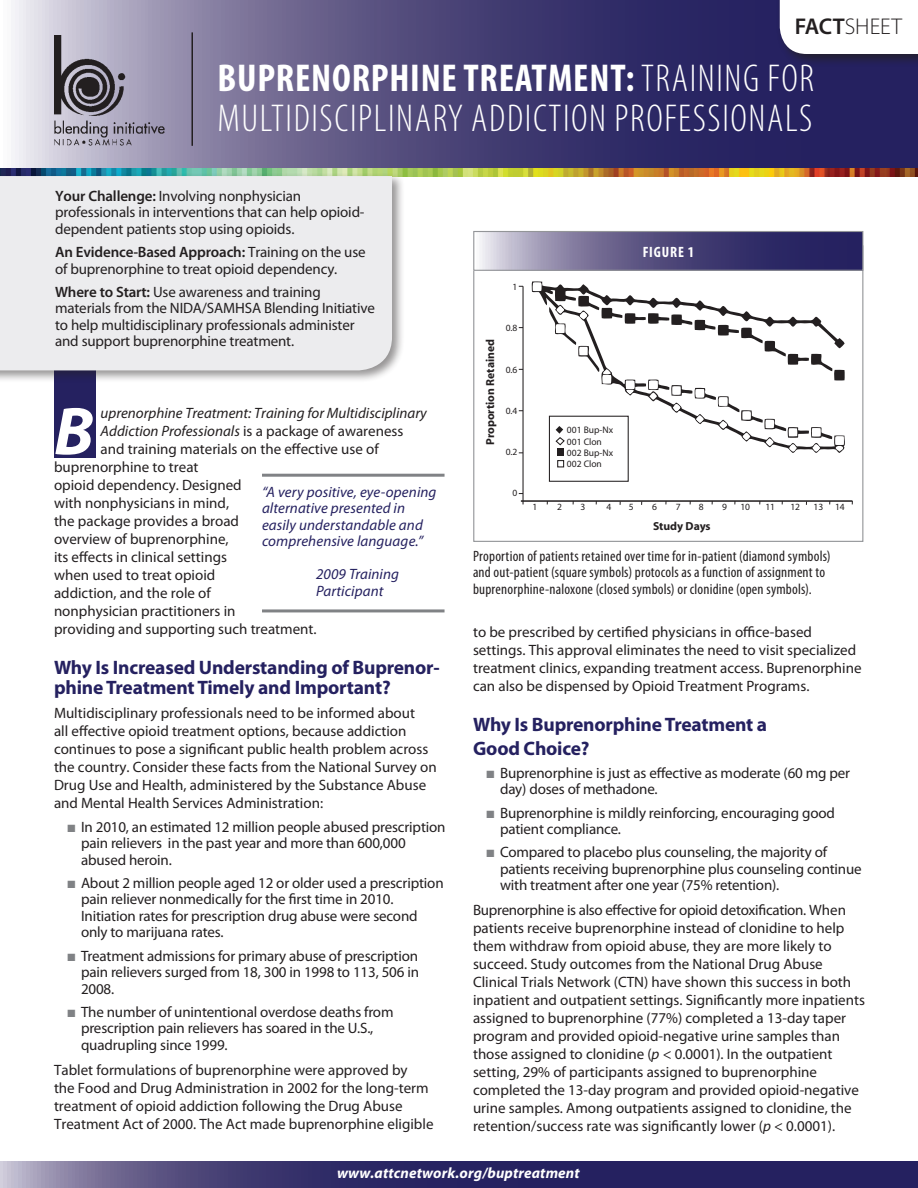
<style>
.page{position:relative;width:918px;height:1188px;background:#fff}
.page>*{position:absolute;margin:0;border:0;box-sizing:border-box;transform-origin:0 0}
.t1{font:italic 700 68.4px "Myriad Pro";color:#fff}
.t2{font:300 condensed 39px/40.5px "Myriad Pro";letter-spacing:.04em;color:#fff}
.t3{font:300 22.8px "Myriad Pro";color:#231f20}
.t4{font:700 19.5px "Myriad Pro";letter-spacing:-.01em;color:#252160}
.Lbody{font:15px/18px "Myriad Pro";color:#231f20}
.t5{font:condensed 15px/16.5px "Myriad Pro";letter-spacing:.015em;color:#231f20}
.t6{font:italic 15px/16.5px "Myriad Pro";letter-spacing:.01em;color:#252160}
.t7{font:italic 15px "Myriad Pro";color:#231f20}
.t8{font:italic 700 15px "Myriad Pro";letter-spacing:.01em;color:#fff}
.t9{font:700 condensed 15px "Myriad Pro";letter-spacing:.055em;color:#fff}
.t10{font:700 11.7px "Myriad";color:#231f20}
.t11{font:10.5px "Zapf Dingbats ITC";color:#808285}
.t12{font:9.45px/11.4px "Myriad";color:#231f20}
.s1{font-weight:600}
.s2{font-weight:700}
.s3{font-style:normal}
.s4{font-style:italic}
</style>
<div class="page">
<div style="left:54px;top:338px;width:41px;height:120px;background:#252160"></div>
<svg style="left:11px;top:0;width:907px;height:168px;background:#575181"></svg>
<hr style="left:191px;top:32px;width:2px;height:114px;background:#231f20">
<svg style="left:0;top:1161px;width:918px;height:27px;background:#3d3870"></svg>
<img style="left:0;top:168px;width:918px;height:8px">
<div style="left:776px;top:0;width:142px;height:67px;background:#231f20;opacity:.75"></div>
<svg style="left:780px;top:0;width:138px;height:54px"></svg>
<div style="left:473px;top:245px;width:390px;height:297px;background:#fff;border:1px solid #939598"></div>
<img style="left:54px;top:36px;width:111px;height:110px">
<svg style="left:475px;top:233px;width:386px;height:36px;background:#615c89"></svg>
<div style="left:473px;top:231px;width:390px;height:40px;border:1px solid #939598"></div>
<div style="left:0;top:173px;width:405px;height:211px;background:#231f20;opacity:.48"></div>
<div style="left:0;top:176px;width:392px;height:194px;background:#ececee"></div>
<hr style="left:262px;top:474px;width:183px;height:3px;background:#808285">
<hr style="left:262px;top:609px;width:183px;height:3px;background:#808285">
<svg style="left:531px;top:281px;width:310px;height:172px"></svg>
<svg style="left:533px;top:282px;width:9px;height:9px"></svg>
<hr style="left:523px;top:286px;width:1px;height:218px;background:#231f20">
<hr style="left:521px;top:501px;width:331px;height:1px;background:#231f20">
<div style="left:549px;top:416px;width:80px;height:66px;background:#fff;border:1px solid #231f20"></div>
<div style="left:557px;top:449px;width:7px;height:7px;background:#231f20"></div>
<div style="left:557px;top:460px;width:7px;height:7px;background:#fff;border:1px solid #231f20"></div>
<svg style="left:548px;top:296px;width:297px;height:156px"></svg>
<p class="t3" style="left:795px;top:14px;width:109px"><span class="s1">FACT</span>SHEET</p>
<h1 class="t2" style="left:217px;top:59px;width:598px"><span class="s2">BUPRENORPHINE TREATMENT:</span> TRAINING FOR<br>MULTIDISCIPLINARY ADDICTION PROFESSIONALS</h1>
<p class="Lbody" style="left:55px;top:187px;width:311px;line-height:16.5px"><span class="s1">Your Challenge:</span> Involving nonphysician professionals in interventions that can help opioid&shy;dependent patients stop using opioids.</p>
<p class="Lbody" style="left:55px;top:244px;width:312px;line-height:16.5px"><span class="s1">An Evidence-Based Approach:</span> Training on the use of buprenorphine to treat opioid dependency.</p>
<p class="Lbody" style="left:55px;top:283px;width:322px;line-height:16.5px"><span class="s1">Where to Start:</span> Use awareness and training materials from the NIDA/SAMHSA Blending Initiative to help multidisciplinary professionals administer and support buprenorphine treatment.</p>
<h3 class="t9" style="left:643px;top:242px;width:53px">FIGURE 1</h3>
<p class="t12" style="left:513px;top:282px;width:6px">1</p>
<p class="t12" style="left:506px;top:323px;width:13px">0.8</p>
<p class="t12" style="left:506px;top:364px;width:13px">0.6</p>
<p class="t12" style="left:506px;top:405px;width:13px">0.4</p>
<p class="t12" style="left:506px;top:447px;width:13px">0.2</p>
<p class="t12" style="left:513px;top:488px;width:6px">0</p>
<p class="t10" style="left:484px;top:445px;width:108px;rotate:-90deg">Proportion Retained</p>
<p class="t1" style="left:54px;top:387px;width:41px">B</p>
<p class="t7" style="left:101px;top:404px;width:328px">uprenorphine Treatment: Training for Multidisciplinary</p>
<p class="t7" style="left:101px;top:422px;width:304px">Addiction Professionals <span class="s3">is a package of awareness</span></p>
<p class="Lbody" style="left:101px;top:440px;width:280px">and training materials on the effective use of</p>
<p class="Lbody" style="left:54px;top:458px;width:146px">buprenorphine to treat</p>
<p class="Lbody" style="left:54px;top:476px;width:189px">opioid dependency. Designed</p>
<p class="Lbody" style="left:54px;top:494px;width:177px">with nonphysicians in mind,</p>
<p class="Lbody" style="left:54px;top:512px;width:187px">the package provides a broad</p>
<p class="Lbody" style="left:54px;top:530px;width:176px">overview of buprenorphine,</p>
<p class="Lbody" style="left:54px;top:548px;width:175px">its effects in clinical settings</p>
<p class="Lbody" style="left:54px;top:566px;width:163px">when used to treat opioid</p>
<p class="Lbody" style="left:54px;top:584px;width:158px">addiction, and the role of</p>
<p class="Lbody" style="left:54px;top:602px;width:183px">nonphysician practitioners in</p>
<p class="Lbody" style="left:54px;top:620px;width:264px">providing and supporting such treatment.</p>
<p class="t12" style="left:567px;top:425px;width:48px">001 Bup-Nx<br>001 Clon<br>002 Bup-Nx<br>002 Clon</p>
<p class="t6" style="left:262px;top:483px;width:176px">“A very positive, eye-opening alternative presented in easily understandable and comprehensive language.”</p>
<p class="t6" style="left:316px;top:566px;width:85px">2009 Training<br>Participant</p>
<p class="t12" style="left:533px;top:502px;width:6px">1</p>
<p class="t12" style="left:557px;top:502px;width:6px">2</p>
<p class="t12" style="left:580px;top:502px;width:6px">3</p>
<p class="t12" style="left:607px;top:502px;width:6px">4</p>
<p class="t12" style="left:629px;top:502px;width:6px">5</p>
<p class="t12" style="left:652px;top:502px;width:6px">6</p>
<p class="t12" style="left:676px;top:502px;width:6px">7</p>
<p class="t12" style="left:699px;top:502px;width:6px">8</p>
<p class="t12" style="left:722px;top:502px;width:6px">9</p>
<p class="t12" style="left:740px;top:502px;width:11px">10</p>
<p class="t12" style="left:765px;top:502px;width:11px">11</p>
<p class="t12" style="left:790px;top:502px;width:11px">12</p>
<p class="t12" style="left:813px;top:502px;width:33px">13 14</p>
<p class="t10" style="left:653px;top:521px;width:59px">Study Days</p>
<h4 class="t5" style="left:473px;top:548px;width:359px">Proportion of patients retained over time for in-patient (diamond symbols) and out-patient (square symbols) protocols as a function of assignment to buprenorphine-naloxone (closed symbols) or clonidine (open symbols).</h4>
<p class="Lbody" style="left:473px;top:623px;width:390px">to be prescribed by certified physicians in office-based settings. This approval eliminates the need to visit specialized treatment clinics, expanding treatment access. Buprenorphine can also be dispensed by Opioid Treatment Programs.</p>
<h3 class="t4" style="left:473px;top:712px;width:296px">Why Is Buprenorphine Treatment a</h3>
<h3 class="t4" style="left:473px;top:735px;width:118px">Good Choice?</h3>
<p class="Lbody" style="left:500px;top:764px;width:352px;line-height:16.5px">Buprenorphine is just as effective as moderate (60 mg per day) doses of methadone.</p>
<p class="Lbody" style="left:500px;top:804px;width:337px;line-height:16.5px">Buprenorphine is mildly reinforcing, encouraging good patient compliance.</p>
<p class="Lbody" style="left:500px;top:844px;width:363px;line-height:16.5px">Compared to placebo plus counseling, the majority of patients receiving buprenorphine plus counseling continue with treatment after one year (75% retention).</p>
<p class="Lbody" style="left:473px;top:901px;width:393px">Buprenorphine is also effective for opioid detoxification. When patients receive buprenorphine instead of clonidine to help them withdraw from opioid abuse, they are more likely to succeed. Study outcomes from the National Drug Abuse Clinical Trials Network (CTN) have shown this success in both inpatient and outpatient settings. Significantly more inpatients assigned to buprenorphine (77%) completed a 13-day taper program and provided opioid-negative urine samples than those assigned to clonidine (<span class="s4">p</span> &lt; 0.0001). In the outpatient setting, 29% of participants assigned to buprenorphine completed the 13-day program and provided opioid-negative urine samples. Among outpatients assigned to clonidine, the retention/success rate was significantly lower (<span class="s4">p</span> &lt; 0.0001).</p>
<p class="t8" style="left:337px;top:1164px;width:244px">www.attcnetwork.org/buptreatment</p>
<h3 class="t4" style="left:54px;top:655px;width:387px">Why Is Increased Understanding of Buprenor-</h3>
<h3 class="t4" style="left:54px;top:674px;width:338px">phine Treatment Timely and Important?</h3>
<p class="Lbody" style="left:54px;top:704px;width:384px">Multidisciplinary professionals need to be informed about<br>all effective opioid treatment options, because addiction continues to pose a significant public health problem across the country. Consider these facts from the National Survey on Drug Use and Health, administered by the Substance Abuse and Mental Health Services Administration:</p>
<p class="Lbody" style="left:81px;top:818px;width:366px;line-height:16.5px">In 2010, an estimated 12 million people abused prescription pain relievers in the past year and more than 600,000 abused heroin.</p>
<p class="Lbody" style="left:81px;top:874px;width:364px;line-height:16.5px">About 2 million people aged 12 or older used a prescription pain reliever nonmedically for the first time in 2010.<br>Initiation rates for prescription drug abuse were second only to marijuana rates.</p>
<p class="Lbody" style="left:81px;top:947px;width:340px;line-height:16.5px;text-align:justify">Treatment admissions for primary abuse of prescription pain relievers surged from 18, 300 in 1998 to 113, 506 in 2008.</p>
<p class="Lbody" style="left:81px;top:1003px;width:314px;line-height:16.5px">The number of unintentional overdose deaths from prescription pain relievers has soared in the U.S., quadrupling since 1999.</p>
<p class="Lbody" style="left:54px;top:1060px;width:381px">Tablet formulations of buprenorphine were approved by<br>the Food and Drug Administration in 2002 for the long-term treatment of opioid addiction following the Drug Abuse Treatment Act of 2000. The Act made buprenorphine eligible</p>
<p class="t11" style="left:487px;top:769px;width:9px">■</p>
<p class="t11" style="left:487px;top:809px;width:9px">■</p>
<p class="t11" style="left:487px;top:849px;width:9px">■</p>
<p class="t11" style="left:68px;top:823px;width:9px">■</p>
<p class="t11" style="left:68px;top:879px;width:9px">■</p>
<p class="t11" style="left:68px;top:952px;width:9px">■</p>
<p class="t11" style="left:68px;top:1008px;width:9px">■</p>
</div>
